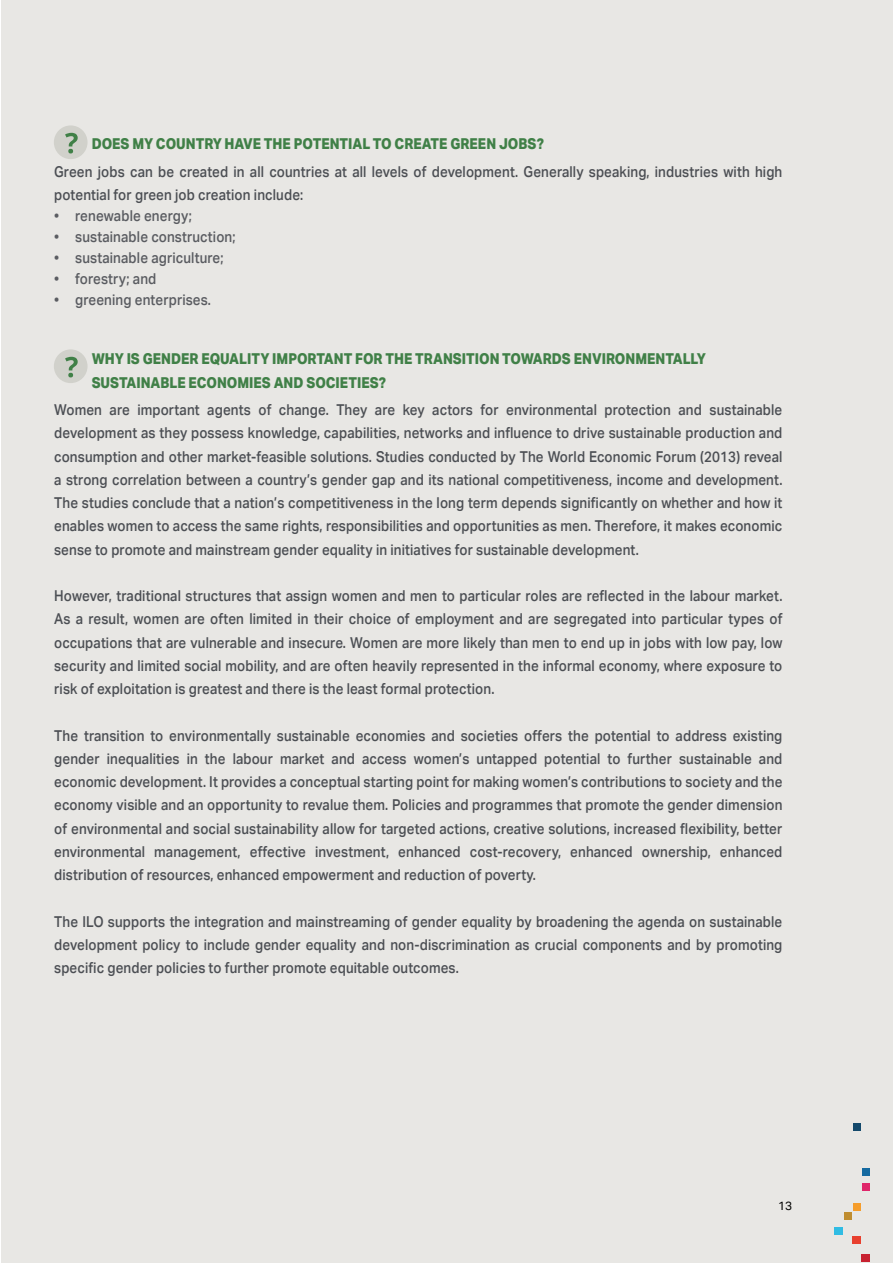
<style>
.page{position:relative;width:893px;height:1263px;background:#fff}
.page>*{position:absolute;margin:0;border:0;box-sizing:border-box;transform-origin:0 0}
.t1{font:500 15px/23.2px "Aktiv Grotesk";letter-spacing:.01em;color:#4c4f54;text-align:justify;scale:.89 1}
.t2{font:800 15px/23.2px "Aktiv Grotesk";color:#408047;scale:.89 1}
.t3{font:500 15px "Aktiv Grotesk";letter-spacing:.01em;color:#5a5c61;scale:.89 1}
.t4{font:12px "Aktiv Grotesk";color:#000}
</style>
<div class="page">
<div style="left:1px;top:0;width:892px;height:1263px;background:#e8e7e4"></div>
<div style="left:54px;top:125px;width:34px;height:34px;background:#d1d1cb;border-radius:50%"></div>
<svg style="left:65px;top:133px;width:13px;height:20px"></svg>
<div style="left:54px;top:349px;width:34px;height:34px;background:#d1d1cb;border-radius:50%"></div>
<svg style="left:65px;top:357px;width:13px;height:20px"></svg>
<div style="left:844px;top:1212px;width:8px;height:8px;background:#bf8d2f"></div>
<div style="left:853px;top:1236px;width:8px;height:8px;background:#e8402e"></div>
<div style="left:862px;top:1169px;width:8px;height:7px;background:#156aa0"></div>
<div style="left:861px;top:1254px;width:8px;height:8px;background:#c72130"></div>
<div style="left:862px;top:1183px;width:8px;height:7px;background:#df2669"></div>
<div style="left:853px;top:1124px;width:8px;height:7px;background:#14496b"></div>
<div style="left:853px;top:1203px;width:8px;height:7px;background:#f59d2b"></div>
<div style="left:835px;top:1227px;width:8px;height:8px;background:#30bce3"></div>
<p class="t2" style="left:92px;top:132px;width:509px">DOES MY COUNTRY HAVE THE POTENTIAL TO CREATE GREEN JOBS?</p>
<p class="t1" style="left:54px;top:160px;width:820px">Green jobs can be created in all countries at all levels of development. Generally speaking, industries with high potential for green job creation include:</p>
<p class="t3" style="left:54px;top:207px;width:156px">• renewable energy;</p>
<p class="t3" style="left:54px;top:228px;width:205px">• sustainable construction;</p>
<p class="t3" style="left:54px;top:249px;width:192px">• sustainable agriculture;</p>
<p class="t3" style="left:54px;top:270px;width:116px">• forestry; and</p>
<p class="t3" style="left:54px;top:291px;width:178px">• greening enterprises.</p>
<p class="t2" style="left:92px;top:347px;width:692px">WHY IS GENDER EQUALITY IMPORTANT FOR THE TRANSITION TOWARDS ENVIRONMENTALLY<br>SUSTAINABLE ECONOMIES AND SOCIETIES?</p>
<p class="t1" style="left:54px;top:398px;width:820px">Women are important agents of change. They are key actors for environmental protection and sustainable development as they possess knowledge, capabilities, networks and influence to drive sustainable production and consumption and other market-feasible solutions. Studies conducted by The World Economic Forum (2013) reveal a strong correlation between a country’s gender gap and its national competitiveness, income and development.<br>The studies conclude that a nation’s competitiveness in the long term depends significantly on whether and how it enables women to access the same rights, responsibilities and opportunities as men. Therefore, it makes economic sense to promote and mainstream gender equality in initiatives for sustainable development.</p>
<p class="t1" style="left:54px;top:584px;width:820px">However, traditional structures that assign women and men to particular roles are reflected in the labour market.<br>As a result, women are often limited in their choice of employment and are segregated into particular types of occupations that are vulnerable and insecure. Women are more likely than men to end up in jobs with low pay, low security and limited social mobility, and are often heavily represented in the informal economy, where exposure to risk of exploitation is greatest and there is the least formal protection.</p>
<p class="t1" style="left:54px;top:724px;width:820px">The transition to environmentally sustainable economies and societies offers the potential to address existing gender inequalities in the labour market and access women’s untapped potential to further sustainable and economic development. It provides a conceptual starting point for making women’s contributions to society and the economy visible and an opportunity to revalue them. Policies and programmes that promote the gender dimension of environmental and social sustainability allow for targeted actions, creative solutions, increased flexibility, better environmental management, effective investment, enhanced cost-recovery, enhanced ownership, enhanced distribution of resources, enhanced empowerment and reduction of poverty.</p>
<p class="t1" style="left:54px;top:910px;width:820px">The ILO supports the integration and mainstreaming of gender equality by broadening the agenda on sustainable development policy to include gender equality and non-discrimination as crucial components and by promoting specific gender policies to further promote equitable outcomes.</p>
<p class="t4" style="left:778px;top:1199px;width:16px">13</p>
</div>
